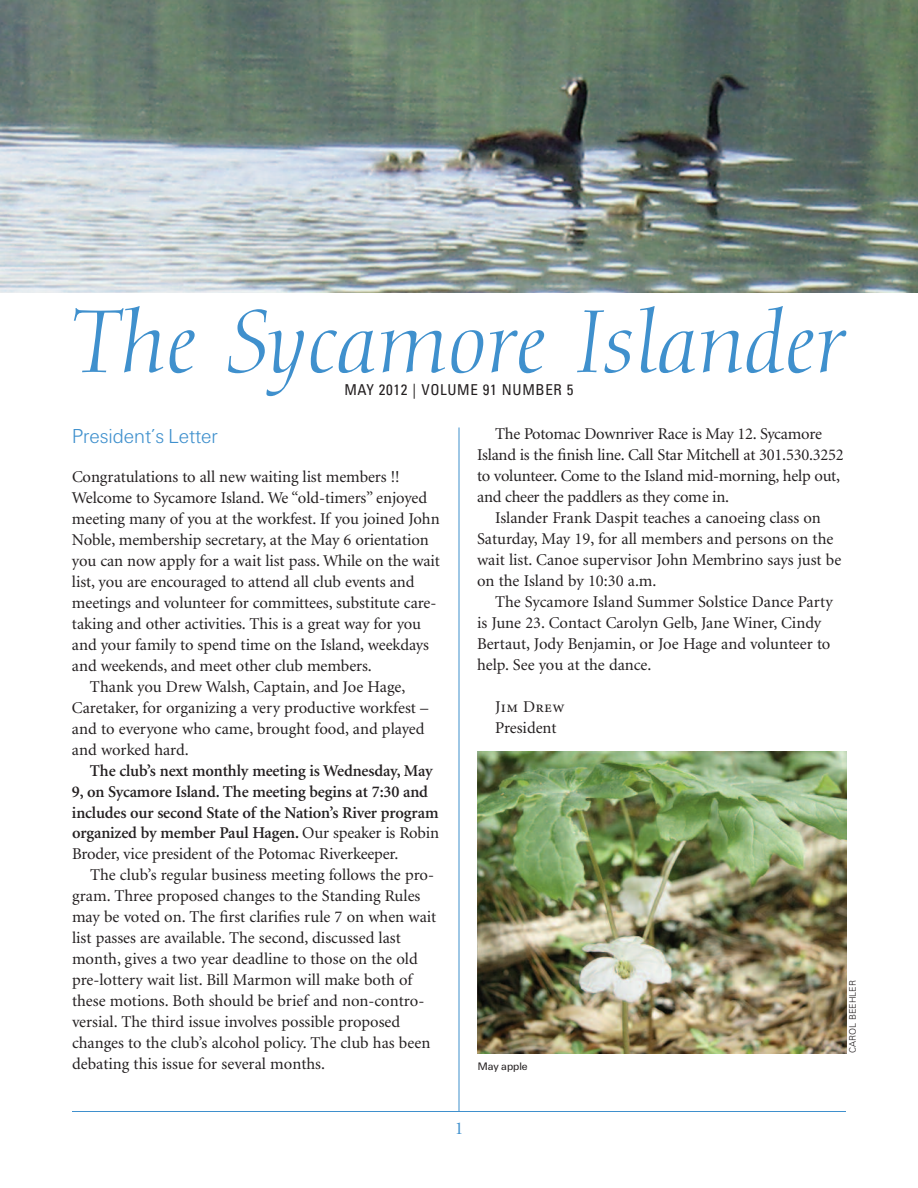
<style>
.page{position:relative;width:918px;height:1188px;background:#fff}
.page>*{position:absolute;margin:0;border:0;box-sizing:border-box;transform-origin:0 0}
.t1{font:italic 87px "Diotima";color:#3f90cd}
.t2{font:21px "U45";color:#3f90cd}
.t3{font:18px "Minion";color:#3f90cd}
.t4{font:16.5px/21px "Minion";letter-spacing:-.005em;color:#231f20}
.t5{font:600 16.5px/21px "Minion";letter-spacing:-.01em;color:#231f20}
.t6{font:16.5px "Minion Regular SC";color:#231f20}
.t7{font:condensed 15px "Univers";letter-spacing:.045em;color:#231f20}
.t8{font:11.25px "U55";color:#231f20}
.t9{font:300 9px "Univers";color:#231f20}
.s1{font-weight:400}
.s2{font-family:"Minion"}
</style>
<div class="page">
<hr style="left:459px;top:428px;width:1px;height:684px;background:#3f90cd">
<hr style="left:72px;top:1111px;width:774px;height:1px;background:#3f90cd">
<img style="left:0;top:0;width:918px;height:292px">
<img style="left:478px;top:752px;width:368px;height:301px">
<h1 class="t1" style="left:72px;top:306px;width:775px">The Sycamore Islander</h1>
<p class="t7" style="left:344px;top:384px;width:231px">MAY 2012 | VOLUME 91 NUMBER 5</p>
<p class="t2" style="left:72px;top:429px;width:147px">President’s Letter</p>
<p class="t4" style="left:72px;top:467px;width:329px">Congratulations to all new waiting list members !!</p>
<p class="t4" style="left:72px;top:488px;width:357px">Welcome to Sycamore Island. We “old-timers” enjoyed</p>
<p class="t4" style="left:72px;top:509px;width:369px">meeting many of you at the workfest. If you joined John</p>
<p class="t4" style="left:72px;top:530px;width:358px">Noble, membership secretary, at the May 6 orientation</p>
<p class="t4" style="left:72px;top:551px;width:370px">you can now apply for a wait list pass. While on the wait</p>
<p class="t4" style="left:72px;top:572px;width:344px">list, you are encouraged to attend all club events and</p>
<p class="t4" style="left:72px;top:593px;width:366px">meetings and volunteer for committees, substitute care-</p>
<p class="t4" style="left:72px;top:614px;width:351px">taking and other activities. This is a great way for you</p>
<p class="t4" style="left:72px;top:635px;width:359px">and your family to spend time on the Island, weekdays</p>
<p class="t4" style="left:72px;top:656px;width:301px">and weekends, and meet other club members.</p>
<p class="t4" style="left:90px;top:677px;width:317px">Thank you Drew Walsh, Captain, and Joe Hage,</p>
<p class="t4" style="left:72px;top:698px;width:358px">Caretaker, for organizing a very productive workfest –</p>
<p class="t4" style="left:72px;top:719px;width:354px">and to everyone who came, brought food, and played</p>
<p class="t4" style="left:72px;top:740px;width:118px">and worked hard.</p>
<p class="t5" style="left:72px;top:761px;width:369px;text-indent:18px">The club’s next monthly meeting is Wednesday, May 9, on Sycamore Island. The meeting begins at 7:30 and includes our second State of the Nation’s River program organized by member Paul Hagen. <span class="s1">Our speaker is Robin Broder, vice president of the Potomac Riverkeeper.</span></p>
<p class="t4" style="left:72px;top:866px;width:366px;text-indent:18px">The club’s regular business meeting follows the pro&shy;gram. Three proposed changes to the Standing Rules may be voted on. The first clarifies rule 7 on when wait list passes are available. The second, discussed last month, gives a two year deadline to those on the old pre-lottery wait list. Bill Marmon will make both of these motions. Both should be brief and non-contro&shy;versial. The third issue involves possible proposed changes to the club’s alcohol policy. The club has been debating this issue for several months.</p>
<p class="t4" style="left:477px;top:425px;width:368px;text-indent:18px">The Potomac Downriver Race is May 12. Sycamore Island is the finish line. Call Star Mitchell at 301.530.3252 to volunteer. Come to the Island mid-morning, help out, and cheer the paddlers as they come in.</p>
<p class="t4" style="left:477px;top:509px;width:366px;text-indent:18px">Islander Frank Daspit teaches a canoeing class on Saturday, May 19, for all members and persons on the wait list. Canoe supervisor John Membrino says just be on the Island by 10:30 a.m.</p>
<p class="t4" style="left:477px;top:593px;width:357px;text-indent:18px">The Sycamore Island Summer Solstice Dance Party is June 23. Contact Carolyn Gelb, Jane Winer, Cindy Bertaut, Jody Benjamin, or Joe Hage and volunteer to help. See you at the dance.</p>
<p class="t6" style="left:495px;top:700px;width:71px"><span class="s2">J</span>im <span class="s2">D</span>rew</p>
<p class="t4" style="left:495px;top:719px;width:63px">President</p>
<p class="t8" style="left:478px;top:1063px;width:52px">May apple</p>
<p class="t9" style="left:849px;top:1053px;width:74px;rotate:-90deg">CAROL BEEHLER</p>
<p class="t3" style="left:455px;top:1121px;width:10px">1</p>
</div>
